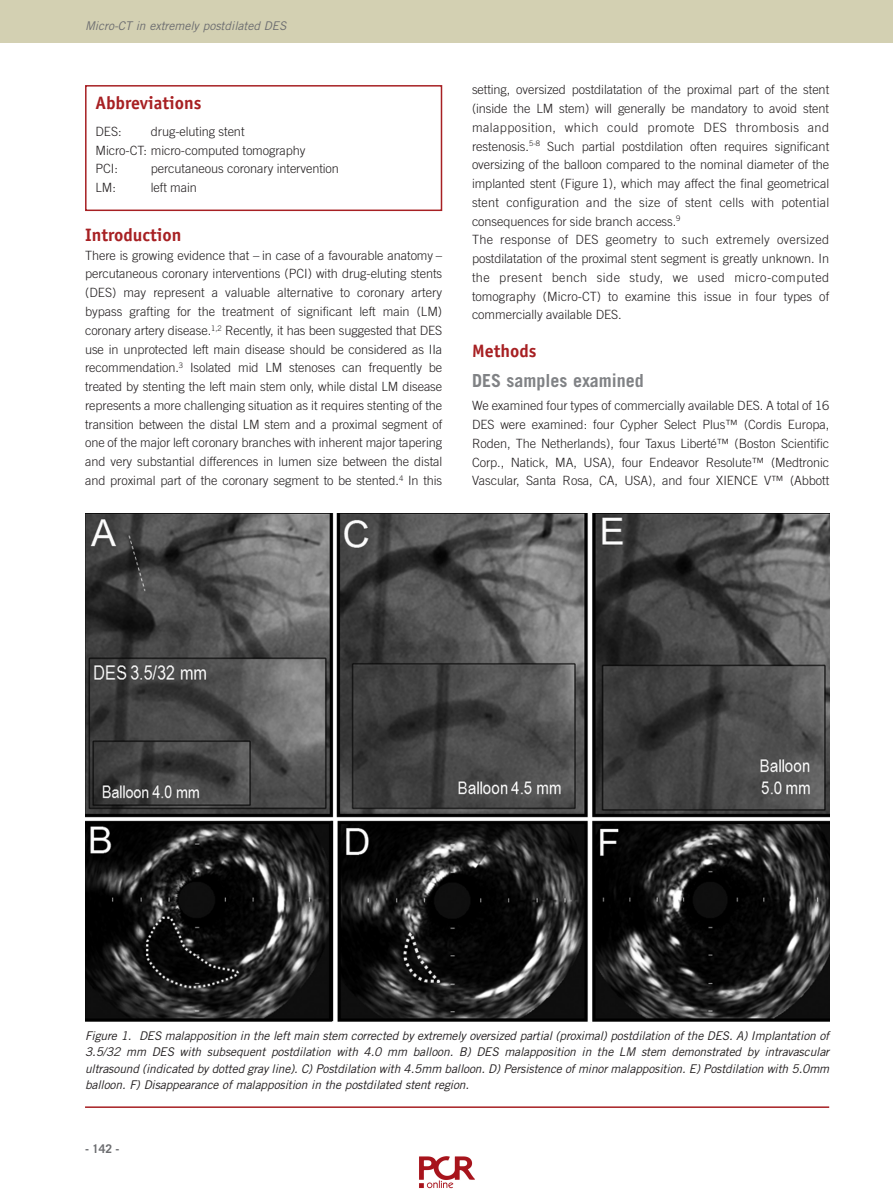
<style>
.page{position:relative;width:893px;height:1191px;background:#fff}
.page>*{position:absolute;margin:0;border:0;box-sizing:border-box;transform-origin:0 0}
.t1{font:700 18px "Officina Sans Std";color:#a72023}
.t2{font:700 18px "Trade Gothic LT Std";color:#808285}
.t3{font:300 12.75px/18.8px "Trade Gothic LT Std";letter-spacing:-.005em;color:#231f20}
.t4{font:italic 12px/16.5px "Trade Gothic LT Std";letter-spacing:-.01em;color:#231f20;text-align:justify}
.t5{font:italic 12px "Trade Gothic LT Std";letter-spacing:-.005em;color:#6c6d70}
.t6{font:700 12px "Trade Gothic LT Std";color:#6c6d70}
</style>
<div class="page">
<div style="left:0;top:0;width:893px;height:43px;background:#d3d0b2"></div>
<div style="left:85px;top:85px;width:357px;height:126px;border:2px solid #a72023"></div>
<hr style="left:85px;top:1106px;width:744px;height:2px;background:#a72023">
<img style="left:85px;top:513px;width:744px;height:509px">
<img style="left:419px;top:1156px;width:56px;height:33px">
<p class="t5" style="left:85px;top:21px;width:203px">Micro-CT in extremely postdilated DES</p>
<h1 class="t1" style="left:96px;top:96px;width:108px">Abbreviations</h1>
<p class="t3" style="left:96px;top:123px;width:28px">DES:</p>
<p class="t3" style="left:96px;top:123px;width:212px;text-indent:55px">drug-eluting stent<br>Micro-CT: micro-computed tomography<br>PCI:</p>
<p class="t3" style="left:151px;top:161px;width:190px">percutaneous coronary intervention</p>
<p class="t3" style="left:96px;top:179px;width:22px">LM:</p>
<p class="t3" style="left:151px;top:179px;width:48px">left main</p>
<h1 class="t1" style="left:85px;top:228px;width:98px">Introduction</h1>
<p class="t3" style="left:85px;top:247px;width:359px;text-align:justify">There is growing evidence that – in case of a favourable anatomy – percutaneous coronary interventions (PCI) with drug-eluting stents (DES) may represent a valuable alternative to coronary artery bypass grafting for the treatment of significant left main (LM) coronary artery disease.<sup>1,2</sup> Recently, it has been suggested that DES use in unprotected left main disease should be considered as IIa recommendation.<sup>3</sup> Isolated mid LM stenoses can frequently be treated by stenting the left main stem only, while distal LM disease represents a more challenging situation as it requires stenting of the transition between the distal LM stem and a proximal segment of one of the major left coronary branches with inherent major tapering and very substantial differences in lumen size between the distal and proximal part of the coronary segment to be stented.<sup>4</sup> In this</p>
<p class="t3" style="left:472px;top:81px;width:359px">setting, oversized postdilatation of the proximal part of the stent (inside the LM stem) will generally be mandatory to avoid stent malapposition, which could promote DES thrombosis and restenosis.<sup>5-8</sup> Such partial postdilation often requires significant oversizing of the balloon compared to the nominal diameter of the implanted stent (Figure 1), which may affect the final geometrical stent configuration and the size of stent cells with potential consequences for side branch access.<sup>9<br></sup>The response of DES geometry to such extremely oversized postdilatation of the proximal stent segment is greatly unknown. In the present bench side study, we used micro-computed tomography (Micro-CT) to examine this issue in four types of commercially available DES.</p>
<h1 class="t1" style="left:472px;top:344px;width:66px">Methods</h1>
<h1 class="t2" style="left:472px;top:374px;width:173px">DES samples examined</h1>
<p class="t3" style="left:472px;top:397px;width:359px;text-align:justify">We examined four types of commercially available DES. A total of 16<br>DES were examined: four Cypher Select Plus™ (Cordis Europa, Roden, The Netherlands), four Taxus Liberté™ (Boston Scientific Corp., Natick, MA, USA), four Endeavor Resolute™ (Medtronic Vascular, Santa Rosa, CA, USA), and four XIENCE V™ (Abbott</p>
<p class="t4" style="left:85px;top:1028px;width:746px">Figure 1. DES malapposition in the left main stem corrected by extremely oversized partial (proximal) postdilation of the DES. A) Implantation of 3.5/32 mm DES with subsequent postdilation with 4.0 mm balloon. B) DES malapposition in the LM stem demonstrated by intravascular ultrasound (indicated by dotted gray line). C) Postdilation with 4.5mm balloon. D) Persistence of minor malapposition. E) Postdilation with 5.0mm balloon. F) Disappearance of malapposition in the postdilated stent region.</p>
<p class="t6" style="left:85px;top:1144px;width:36px">- 142 -</p>
</div>
